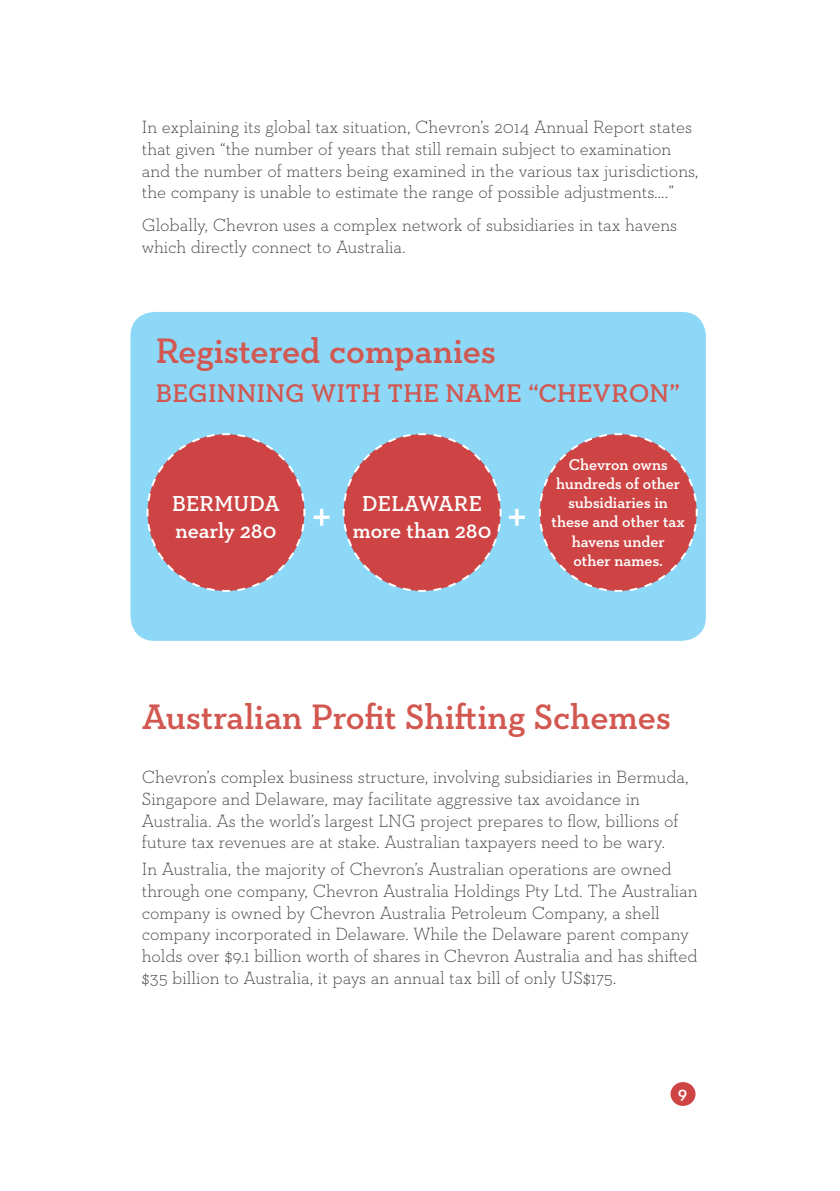
<style>
.page{position:relative;width:840px;height:1191px;background:#fff}
.page>*{position:absolute;margin:0;border:0;box-sizing:border-box;transform-origin:0 0}
.t1{font:54px "Neutraface Slab Text";color:#fff}
.t2{font:600 36px "Neutraface Slab Text";color:#d25750}
.t3{font:600 26px "Neutraface Slab Text";letter-spacing:.01em;color:#d25750}
.t4{font:600 22px/26.4px "Neutraface Slab Text";color:#fff}
.t5{font:300 18px/21.6px "Neutraface Slab Text";letter-spacing:-.005em;color:#3e3e3f}
.t6{font:600 18px "Neutraface Slab Text";color:#fff}
.t7{font:600 16px/19.2px "Neutraface Slab Text";color:#fff;text-align:center}
</style>
<div class="page">
<div style="left:130px;top:312px;width:575px;height:329px;background:#8dd7f7;border-radius:24px"></div>
<svg style="left:146px;top:433px;width:160px;height:159px"></svg>
<svg style="left:342px;top:433px;width:160px;height:159px"></svg>
<svg style="left:538px;top:433px;width:160px;height:159px"></svg>
<div style="left:670px;top:1082px;width:25px;height:24px;background:#ce4444;border-radius:50%"></div>
<p class="t5" style="left:142px;top:116px;width:558px">In explaining its global tax situation, Chevron’s 2014 Annual Report states that given “the number of years that still remain subject to examination and the number of matters being examined in the various tax jurisdictions, the company is unable to estimate the range of possible adjustments….”</p>
<p class="t5" style="left:142px;top:214px;width:536px">Globally, Chevron uses a complex network of subsidiaries in tax havens which directly connect to Australia.</p>
<h2 class="t2" style="left:156px;top:328px;width:341px">Registered companies</h2>
<h3 class="t3" style="left:156px;top:377px;width:525px">BEGINNING WITH THE NAME “CHEVRON”</h3>
<p class="t4" style="left:172px;top:490px;width:109px">BERMUDA nearly 280</p>
<p class="t4" style="left:352px;top:490px;width:140px;text-align:center">DELAWARE more than 280</p>
<h1 class="t1" style="left:311px;top:479px;width:23px">+</h1>
<h1 class="t1" style="left:506px;top:479px;width:23px">+</h1>
<p class="t7" style="left:551px;top:454px;width:135px">Chevron owns hundreds of other subsidiaries in these and other tax havens under other names.</p>
<h2 class="t2" style="left:142px;top:694px;width:530px">Australian Profit Shifting Schemes</h2>
<p class="t5" style="left:142px;top:766px;width:548px">Chevron’s complex business structure, involving subsidiaries in Bermuda, Singapore and Delaware, may facilitate aggressive tax avoidance in Australia. As the world’s largest LNG project prepares to flow, billions of future tax revenues are at stake. Australian taxpayers need to be wary.</p>
<p class="t5" style="left:142px;top:858px;width:557px">In Australia, the majority of Chevron’s Australian operations are owned through one company, Chevron Australia Holdings Pty Ltd. The Australian company is owned by Chevron Australia Petroleum Company, a shell company incorporated in Delaware. While the Delaware parent company holds over $9.1 billion worth of shares in Chevron Australia and has shifted $35 billion to Australia, it pays an annual tax bill of only US$175.</p>
<p class="t6" style="left:677px;top:1081px;width:11px">9</p>
</div>
